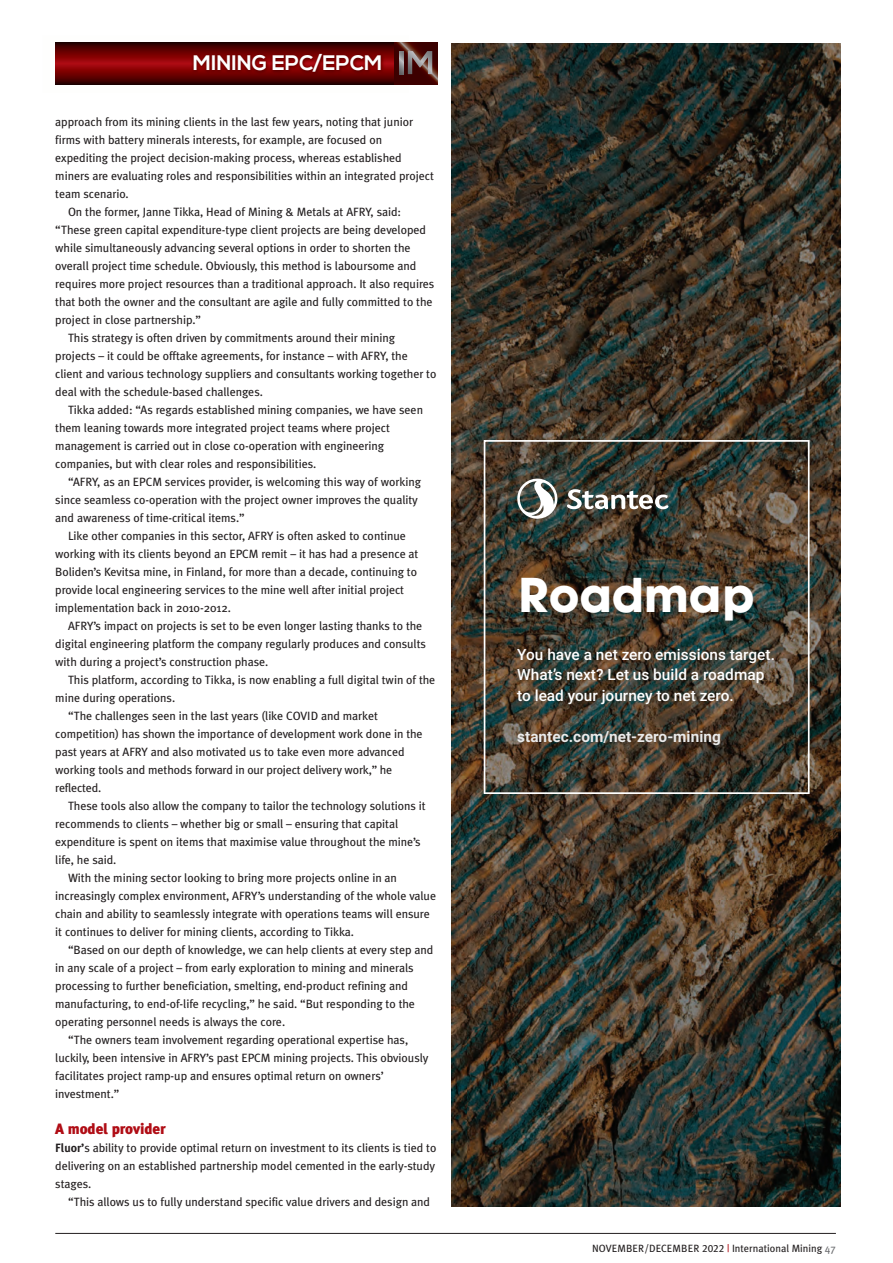
<style>
.page{position:relative;width:893px;height:1263px;background:#fff}
.page>*{position:absolute;margin:0;border:0;box-sizing:border-box;transform-origin:0 0}
.t1{font:700 46.2px "ITC Avant Garde Pro";color:#fff}
.t2{font:700 21px "Nexa";color:#fff}
.t3{font:500 15.45px/20.5px "Roboto";color:#fff}
.t4{font:700 15.45px "Roboto";color:#eaeaea}
.t5{font:900 15px "Meta Plus";letter-spacing:-.005em;color:#b00d15}
.t6{font:12px/18px "Meta Plus";letter-spacing:-.005em;color:#231f20}
.t7{font:10.5px "Meta Plus Book Caps";color:#231f20}
.s1{font-weight:700}
.s2{font-family:"Meta Plus";color:#b00d15}
.s3{font-family:"Meta Plus"}
.s4{font-family:"Meta Plus";color:#6c6d70}
</style>
<div class="page">
<img style="left:55px;top:42px;width:354px;height:43px">
<img style="left:55px;top:43px;width:340px;height:41px">
<svg style="left:395px;top:43px;width:42px;height:42px"></svg>
<svg style="left:399px;top:51px;width:5px;height:23px"></svg>
<svg style="left:408px;top:51px;width:24px;height:23px"></svg>
<hr style="left:55px;top:1233px;width:781px;height:1px;background:#231f20">
<img style="left:452px;top:43px;width:388px;height:1164px">
<svg style="left:484px;top:440px;width:326px;height:354px;background:#474134"></svg>
<img style="left:516px;top:478px;width:152px;height:42px">
<p class="t2" style="left:193px;top:51px;width:191px">MINING EPC/EPCM</p>
<p class="t6" style="left:55px;top:114px;width:380px">approach from its mining clients in the last few years, noting that junior firms with battery minerals interests, for example, are focused on expediting the project decision-making process, whereas established miners are evaluating roles and responsibilities within an integrated project team scenario.</p>
<p class="t6" style="left:55px;top:204px;width:381px;text-indent:13px">On the former, Janne Tikka, Head of Mining &amp; Metals at AFRY, said: “These green capital expenditure-type client projects are being developed while simultaneously advancing several options in order to shorten the overall project time schedule. Obviously, this method is laboursome and requires more project resources than a traditional approach. It also requires that both the owner and the consultant are agile and fully committed to the project in close partnership.”</p>
<p class="t6" style="left:55px;top:330px;width:383px;text-indent:13px">This strategy is often driven by commitments around their mining projects – it could be offtake agreements, for instance – with AFRY, the client and various technology suppliers and consultants working together to deal with the schedule-based challenges.</p>
<p class="t6" style="left:55px;top:402px;width:369px;text-indent:13px">Tikka added: “As regards established mining companies, we have seen them leaning towards more integrated project teams where project management is carried out in close co-operation with engineering companies, but with clear roles and responsibilities.</p>
<p class="t6" style="left:55px;top:474px;width:367px;text-indent:13px">“AFRY, as an EPCM services provider, is welcoming this way of working since seamless co-operation with the project owner improves the quality and awareness of time-critical items.”</p>
<p class="t6" style="left:55px;top:528px;width:365px;text-indent:13px">Like other companies in this sector, AFRY is often asked to continue working with its clients beyond an EPCM remit – it has had a presence at Boliden’s Kevitsa mine, in Finland, for more than a decade, continuing to provide local engineering services to the mine well after initial project implementation back in 2010-2012.</p>
<p class="t6" style="left:55px;top:618px;width:372px;text-indent:13px">AFRY’s impact on projects is set to be even longer lasting thanks to the digital engineering platform the company regularly produces and consults with during a project’s construction phase.</p>
<p class="t6" style="left:55px;top:672px;width:382px;text-indent:13px">This platform, according to Tikka, is now enabling a full digital twin of the mine during operations.</p>
<p class="t6" style="left:55px;top:708px;width:369px;text-indent:13px">“The challenges seen in the last years (like COVID and market competition) has shown the importance of development work done in the past years at AFRY and also motivated us to take even more advanced working tools and methods forward in our project delivery work,” he reflected.</p>
<p class="t6" style="left:55px;top:798px;width:372px;text-indent:13px">These tools also allow the company to tailor the technology solutions it recommends to clients – whether big or small – ensuring that capital expenditure is spent on items that maximise value throughout the mine’s life, he said.</p>
<p class="t6" style="left:55px;top:870px;width:382px;text-indent:13px">With the mining sector looking to bring more projects online in an increasingly complex environment, AFRY’s understanding of the whole value chain and ability to seamlessly integrate with operations teams will ensure it continues to deliver for mining clients, according to Tikka.</p>
<p class="t6" style="left:55px;top:942px;width:380px;text-indent:13px">“Based on our depth of knowledge, we can help clients at every step and in any scale of a project – from early exploration to mining and minerals processing to further beneficiation, smelting, end-product refining and manufacturing, to end-of-life recycling,” he said. “But responding to the operating personnel needs is always the core.</p>
<p class="t6" style="left:55px;top:1032px;width:375px;text-indent:13px">“The owners team involvement regarding operational expertise has, luckily, been intensive in AFRY’s past EPCM mining projects. This obviously facilitates project ramp-up and ensures optimal return on owners’ investment.”</p>
<p class="t5" style="left:55px;top:1123px;width:112px">A model provider</p>
<p class="t6" style="left:55px;top:1140px;width:383px;text-align:justify"><span class="s1">Fluor’</span>s ability to provide optimal return on investment to its clients is tied to delivering on an established partnership model cemented in the early-study stages.</p>
<p class="t6" style="left:68px;top:1194px;width:364px">“This allows us to fully understand specific value drivers and design and</p>
<p class="t1" style="left:518px;top:569px;width:238px">Roadmap</p>
<p class="t3" style="left:517px;top:645px;width:259px">You have a net zero emissions target.<br>What’s next? Let us build a roadmap to lead your journey to net zero.</p>
<p class="t4" style="left:517px;top:727px;width:205px">stantec.com/net-zero-mining</p>
<p class="t7" style="left:592px;top:1242px;width:245px">NOVEMBER/DECEMBER 2022 <span class="s2">|</span> <span class="s3">International Mining</span> <span class="s4">47</span></p>
</div>
